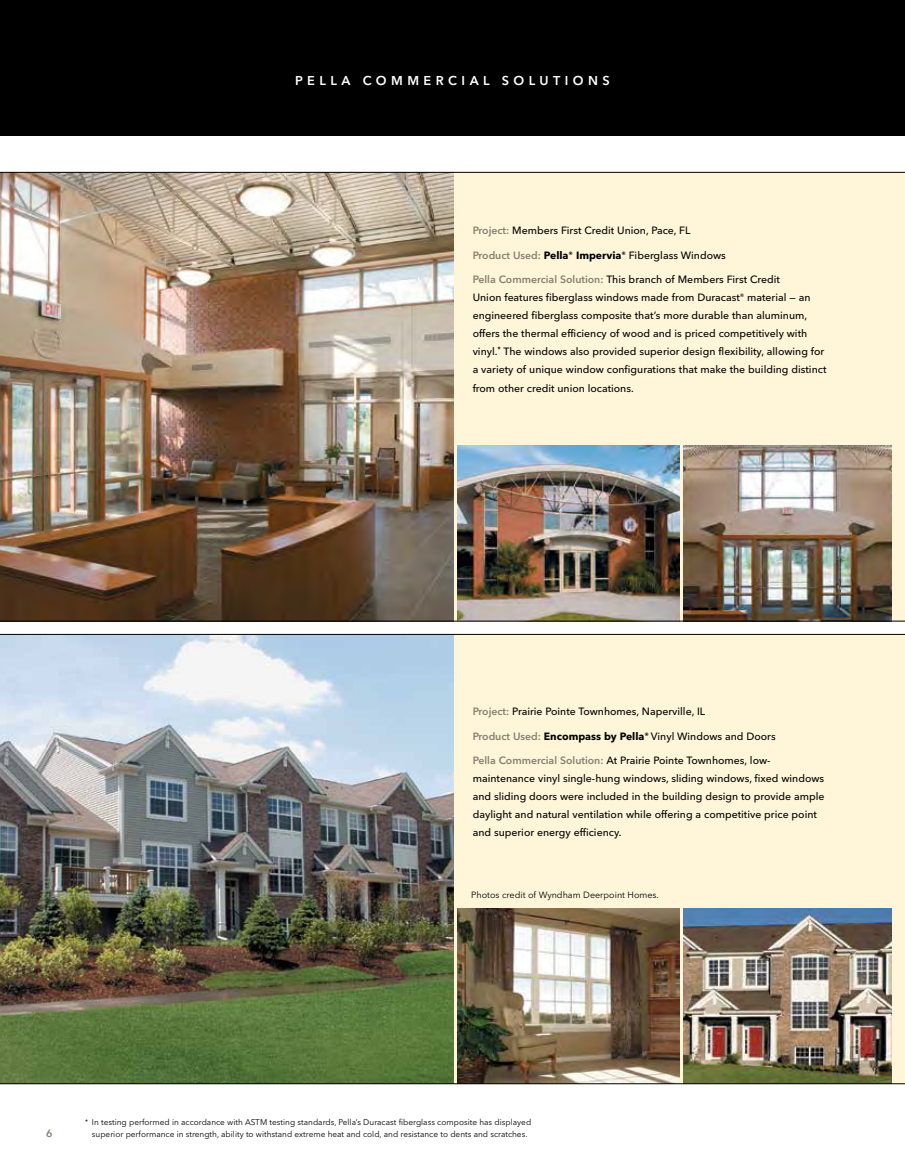
<style>
.page{position:relative;width:905px;height:1175px;background:#fff}
.page>*{position:absolute;margin:0;border:0;box-sizing:border-box;transform-origin:0 0}
.t1{font:600 12.75px "Avenir Next LT Pro";letter-spacing:.35em;color:#fff}
.t2{font:500 10.5px/18px "Avenir Next LT Pro";color:#000}
.t3{font:600 10.5px "Avenir Next LT Pro";color:#887e6e}
.t4{font:9px "Avenir Next LT Pro";color:#000}
.t5{font:8.25px/12px "Avenir Next LT Pro";color:#000;text-align:center}
.s1{font-weight:600;color:#887e6e}
.s2{font-weight:700}
</style>
<div class="page">
<div style="left:0;top:172px;width:904px;height:449px;background:#fff6da"></div>
<img style="left:457px;top:445px;width:222px;height:176px">
<div style="left:0;top:0;width:904px;height:135px;background:#000"></div>
<div style="left:0;top:634px;width:904px;height:449px;background:#fff6da"></div>
<img style="left:0;top:635px;width:453px;height:448px">
<img style="left:0;top:173px;width:453px;height:448px">
<hr style="left:0;top:172px;width:904px;height:1px;background:#000">
<img style="left:457px;top:908px;width:222px;height:175px">
<img style="left:683px;top:908px;width:208px;height:175px">
<img style="left:683px;top:445px;width:208px;height:176px">
<hr style="left:0;top:1083px;width:904px;height:1px;background:#000">
<hr style="left:0;top:634px;width:904px;height:1px;background:#000">
<hr style="left:0;top:621px;width:904px;height:1px;background:#000">
<p class="t1" style="left:295px;top:73px;width:316px">PELLA COMMERCIAL SOLUTIONS</p>
<p class="t2" style="left:472px;top:221px;width:219px"><span class="s1">Project:</span> Members First Credit Union, Pace, FL</p>
<p class="t2" style="left:472px;top:246px;width:255px"><span class="s1">Product Used:</span> <span class="s2">Pella</span><sup>®</sup> <span class="s2">Impervia</span><sup>®</sup> Fiberglass Windows</p>
<p class="t2" style="left:472px;top:271px;width:355px"><span class="s1">Pella Commercial Solution:</span> This branch of Members First Credit<br>Union features fiberglass windows made from Duracast<sup>®</sup> material — an engineered fiberglass composite that’s more durable than aluminum, offers the thermal efficiency of wood and is priced competitively with vinyl.<sup>*</sup> The windows also provided superior design flexibility, allowing for a variety of unique window configurations that make the building distinct from other credit union locations.</p>
<p class="t2" style="left:472px;top:702px;width:234px"><span class="s1">Project:</span> Prairie Pointe Townhomes, Naperville, IL</p>
<p class="t2" style="left:472px;top:727px;width:304px"><span class="s1">Product Used:</span> <span class="s2">Encompass by Pella</span><sup>®</sup> Vinyl Windows and Doors</p>
<p class="t2" style="left:472px;top:751px;width:353px"><span class="s1">Pella Commercial Solution:</span> At Prairie Pointe Townhomes, low&shy;maintenance vinyl single-hung windows, sliding windows, fixed windows and sliding doors were included in the building design to provide ample daylight and natural ventilation while offering a competitive price point and superior energy efficiency.</p>
<p class="t4" style="left:471px;top:889px;width:189px">Photos credit of Wyndham Deerpoint Homes.</p>
<p class="t3" style="left:46px;top:1127px;width:8px">6</p>
<p class="t5" style="left:85px;top:1116px;width:447px"><sup>*</sup> In testing performed in accordance with ASTM testing standards, Pella’s Duracast fiberglass composite has displayed superior performance in strength, ability to withstand extreme heat and cold, and resistance to dents and scratches.</p>
</div>
